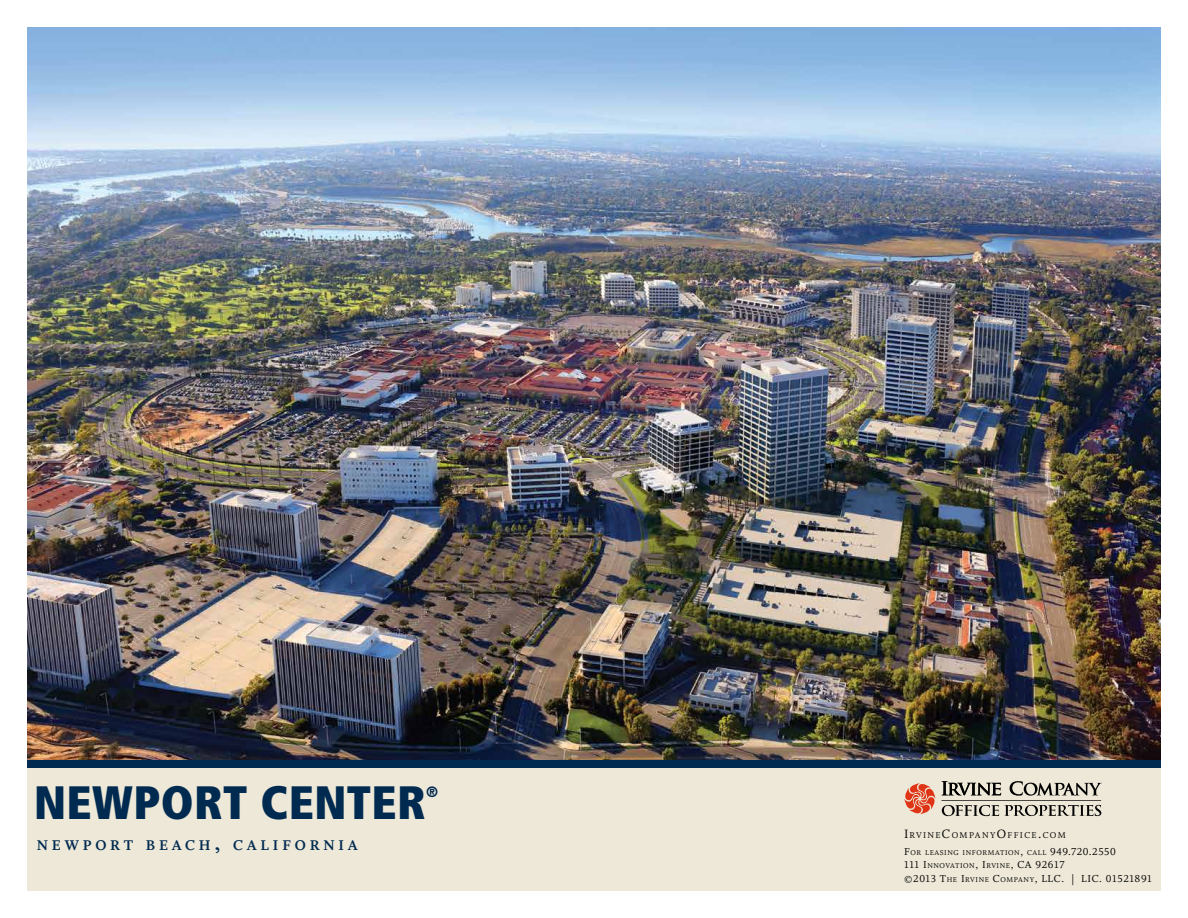
<style>
.page{position:relative;width:1188px;height:918px;background:#fff}
.page>*{position:absolute;margin:0;border:0;box-sizing:border-box;transform-origin:0 0}
.t1{font:900 condensed 46.8px "Frutiger LT Std";letter-spacing:.01em;color:#002a50}
.t2{font:15.75px "Whitman Bold LF";letter-spacing:.245em;color:#002a50}
.t3{font:900 condensed 15px "Frutiger LT Std";color:#002a50}
.t4{font:11.25px/13.5px "Whitman Roman LF";letter-spacing:.05em;color:#000}
.t5{font:9.45px "Whitman Roman LF";letter-spacing:.145em;color:#000}
.t6{font:7.8px "Whitman Roman LF";letter-spacing:.07em;color:#000}
.s1{font-size:22.5px}
.s2{font-size:13.5px}
.s3{font-size:11.25px}
.s4{font-size:7.8px}
</style>
<div class="page">
<img style="left:28px;top:27px;width:1133px;height:733px">
<div style="left:27px;top:767px;width:1134px;height:124px;background:#ede8d7"></div>
<div style="left:27px;top:760px;width:1134px;height:7px;background:#002a50"></div>
<svg style="left:1010px;top:781px;width:92px;height:15px"></svg>
<svg style="left:942px;top:781px;width:59px;height:14px"></svg>
<svg style="left:904px;top:783px;width:32px;height:31px"></svg>
<svg style="left:942px;top:805px;width:159px;height:11px"></svg>
<hr style="left:941px;top:800px;width:160px;height:1px;background:#000">
<h1 class="t1" style="left:34px;top:774px;width:393px">NEWPORT CENTER</h1>
<h3 class="t3" style="left:426px;top:782px;width:13px">®</h3>
<h2 class="t2" style="left:37px;top:837px;width:323px">NEWPORT BEACH<span class="s1">,</span> CALIFORNIA</h2>
<p class="t5" style="left:904px;top:830px;width:163px"><span class="s2">I</span>RVINE<span class="s2">C</span>OMPANY<span class="s2">O</span>FFICE<span class="s2">.</span>COM</p>
<p class="t6" style="left:904px;top:848px;width:213px"><span class="s3">F</span>OR LEASING INFORMATION<span class="s3">,</span> CALL <span class="s3">949.720.2550</span></p>
<p class="t4" style="left:904px;top:858px;width:249px">111 I<span class="s4">NNOVATION</span>, I<span class="s4">RVINE</span>, CA 92617<br>©2013 T<span class="s4">HE</span> I<span class="s4">RVINE</span> C<span class="s4">OMPANY</span>, LLC. | LIC. 01521891</p>
</div>
